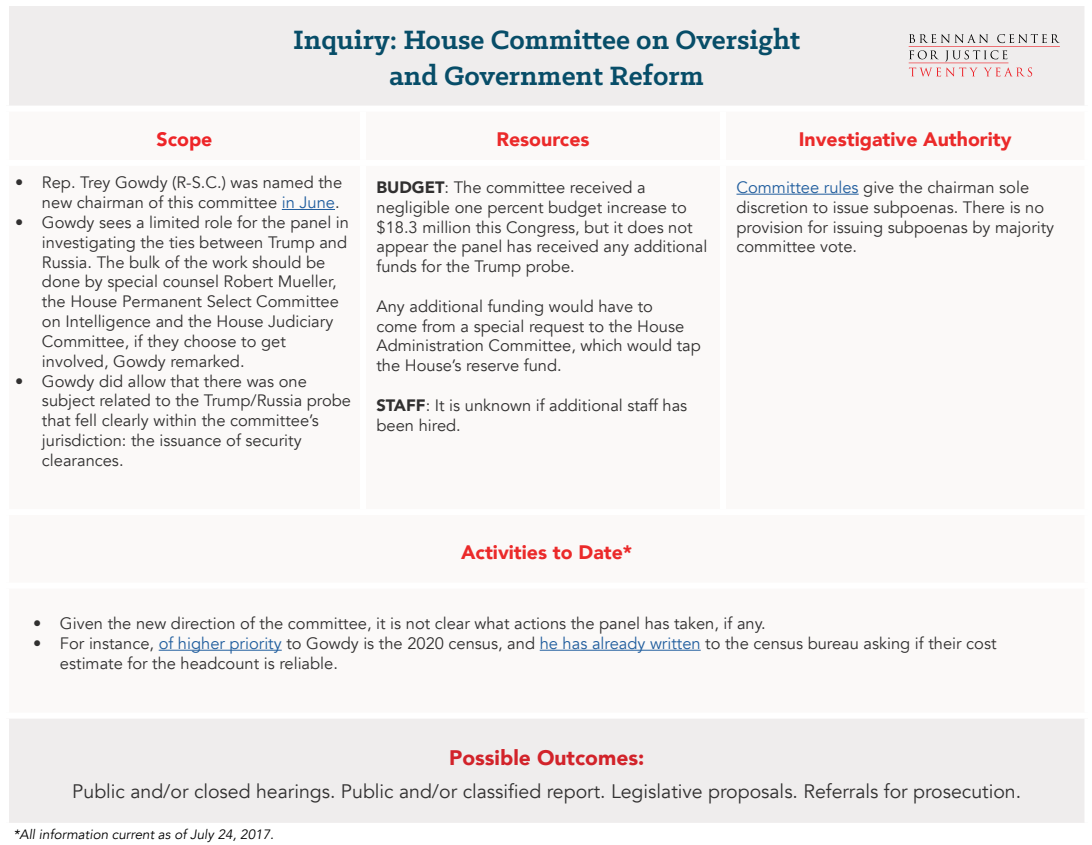
<style>
.page{position:relative;width:1092px;height:845px;background:#fff}
.page>*{position:absolute;margin:0;border:0;box-sizing:border-box;transform-origin:0 0}
.t1{font:700 30px/36px "Klinic Slab";color:#074d68;text-align:center}
.t2{font:900 21px "Avenir";color:#d2232a}
.t3{font:19.5px "Avenir";color:#313030}
.t4{font:900 19.5px "Avenir";color:#eb2a2a}
.t5{font:900 19.5px "Avenir";color:#ee2528}
.t6{font:16.5px/19.8px "Avenir";color:#313030}
.t7{font:italic 13.5px "Avenir";color:#000}
.s1{color:#215e9e}
.s2{font-weight:900}
</style>
<div class="page">
<div style="left:6px;top:3px;width:1082px;height:106px;background:#efeded"></div>
<div style="left:6px;top:715px;width:1082px;height:110px;background:#efeded"></div>
<div style="left:3px;top:0;width:360px;height:6px;background:#fff"></div>
<div style="left:3px;top:6px;width:6px;height:100px;background:#fff"></div>
<div style="left:363px;top:0;width:360px;height:6px;background:#fff"></div>
<div style="left:723px;top:0;width:367px;height:6px;background:#fff"></div>
<div style="left:1084px;top:6px;width:6px;height:100px;background:#fff"></div>
<div style="left:3px;top:106px;width:360px;height:6px;background:#fff"></div>
<div style="left:363px;top:106px;width:360px;height:6px;background:#fff"></div>
<div style="left:723px;top:106px;width:367px;height:6px;background:#fff"></div>
<div style="left:3px;top:712px;width:360px;height:6px;background:#fff"></div>
<div style="left:3px;top:718px;width:6px;height:104px;background:#fff"></div>
<div style="left:363px;top:712px;width:360px;height:6px;background:#fff"></div>
<div style="left:723px;top:712px;width:367px;height:6px;background:#fff"></div>
<div style="left:1084px;top:718px;width:6px;height:104px;background:#fff"></div>
<div style="left:3px;top:822px;width:360px;height:6px;background:#fff"></div>
<div style="left:363px;top:822px;width:360px;height:6px;background:#fff"></div>
<div style="left:723px;top:822px;width:367px;height:6px;background:#fff"></div>
<hr style="left:282px;top:209px;width:53px;height:1px;background:#215e9e">
<hr style="left:736px;top:194px;width:123px;height:1px;background:#215e9e">
<hr style="left:159px;top:649px;width:123px;height:1px;background:#215e9e">
<hr style="left:540px;top:649px;width:161px;height:1px;background:#215e9e">
<svg style="left:909px;top:34px;width:79px;height:9px"></svg>
<svg style="left:997px;top:34px;width:63px;height:9px"></svg>
<hr style="left:909px;top:46px;width:151px;height:1px;background:#ed1d24">
<svg style="left:909px;top:50px;width:123px;height:26px"></svg>
<h1 class="t1" style="left:293px;top:21px;width:508px">Inquiry: House Committee on Oversight and Government Reform</h1>
<p class="t5" style="left:157px;top:122px;width:57px">Scope</p>
<p class="t4" style="left:496px;top:122px;width:95px">Resources</p>
<p class="t4" style="left:799px;top:122px;width:215px">Investigative Authority</p>
<p class="t6" style="left:15px;top:173px;width:329px;text-align:right">• Rep. Trey Gowdy (R-S.C.) was named the new chairman of this committee <span class="s1">in June</span>.</p>
<p class="t6" style="left:42px;top:213px;width:309px;text-indent:-27px">• Gowdy sees a limited role for the panel in investigating the ties between Trump and Russia. The bulk of the work should be done by special counsel Robert Mueller, the House Permanent Select Committee on Intelligence and the House Judiciary Committee, if they choose to get involved, Gowdy remarked.</p>
<p class="t6" style="left:42px;top:371px;width:311px;text-indent:-27px">• Gowdy did allow that there was one subject related to the Trump/Russia probe that fell clearly within the committee’s jurisdiction: the issuance of security clearances.</p>
<p class="t6" style="left:736px;top:178px;width:319px"><span class="s1">Committee rules</span> give the chairman sole discretion to issue subpoenas. There is no provision for issuing subpoenas by majority committee vote.</p>
<p class="t6" style="left:376px;top:178px;width:332px"><span class="s2">BUDGET</span>: The committee received a negligible one percent budget increase to $18.3 million this Congress, but it does not appear the panel has received any additional funds for the Trump probe.</p>
<p class="t6" style="left:376px;top:296px;width:326px">Any additional funding would have to<br>come from a special request to the House Administration Committee, which would tap the House’s reserve fund.</p>
<p class="t6" style="left:376px;top:395px;width:312px"><span class="s2">STAFF</span>: It is unknown if additional staff has been hired.</p>
<p class="t4" style="left:461px;top:535px;width:173px">Activities to Date*</p>
<p class="t6" style="left:33px;top:614px;width:734px">• Given the new direction of the committee, it is not clear what actions the panel has taken, if any.</p>
<p class="t6" style="left:60px;top:633px;width:938px;text-indent:-27px">• For instance, <span class="s1">of higher priority</span> to Gowdy is the 2020 census, and <span class="s1">he has already written</span> to the census bureau asking if their cost estimate for the headcount is reliable.</p>
<p class="t2" style="left:449px;top:739px;width:197px">Possible Outcomes:</p>
<p class="t3" style="left:72px;top:779px;width:950px">Public and/or closed hearings. Public and/or classified report. Legislative proposals. Referrals for prosecution.</p>
<p class="t7" style="left:14px;top:826px;width:262px">*All information current as of July 24, 2017.</p>
</div>
